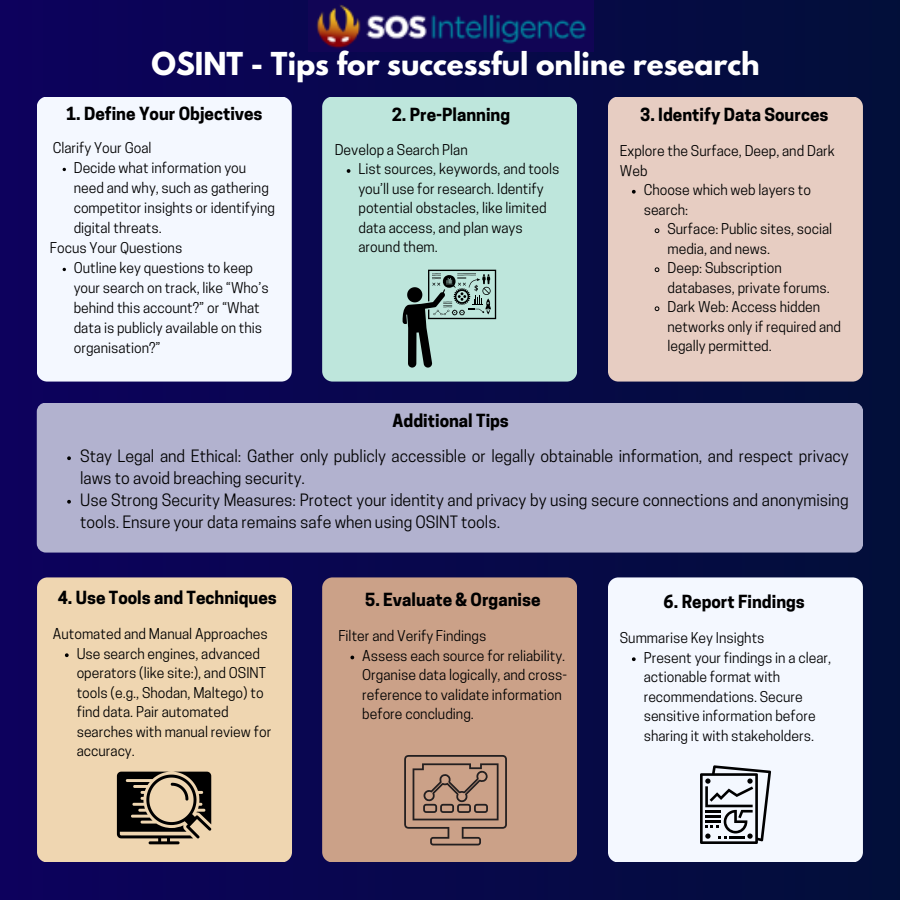
<style>
.page{position:relative;width:900px;height:900px;background:#fff}
.page>*{position:absolute;margin:0;border:0;box-sizing:border-box;transform-origin:0 0}
.t1{font:700 28px "League Spartan";color:#fff}
.t2{font:700 17px "Cooper Hewitt";color:#000}
.t3{font:16px/21.8px "Cooper Hewitt";color:#000}
.t4{font:14px/19.5px "Cooper Hewitt";color:#000}
</style>
<div class="page">
<div style="left:0;top:0;width:900px;height:900px;background:linear-gradient(to right,#0d015d,#020f39)"></div>
<div style="left:37px;top:403px;width:826px;height:150px;background:#b2b2cf;border-radius:9px"></div>
<div style="left:37px;top:577px;width:255px;height:285px;background:#efd6b1;border-radius:10px"></div>
<img style="left:308px;top:0;width:285px;height:52px">
<div style="left:322px;top:577px;width:255px;height:285px;background:#cba188;border-radius:10px"></div>
<div style="left:322px;top:97px;width:255px;height:284px;background:#bee6dc;border-radius:10px"></div>
<div style="left:608px;top:97px;width:255px;height:284px;background:#e7cdc2;border-radius:10px"></div>
<div style="left:37px;top:97px;width:255px;height:284px;background:#f4f8ff;border-radius:10px"></div>
<div style="left:608px;top:577px;width:255px;height:285px;background:#f4f8ff;border-radius:10px"></div>
<svg style="left:403px;top:270px;width:93px;height:98px"></svg>
<svg style="left:117px;top:772px;width:94px;height:72px"></svg>
<svg style="left:404px;top:755px;width:103px;height:90px"></svg>
<svg style="left:700px;top:765px;width:71px;height:79px"></svg>
<svg style="left:347px;top:169px;width:3px;height:4px"></svg>
<svg style="left:67px;top:456px;width:4px;height:4px"></svg>
<svg style="left:67px;top:500px;width:4px;height:4px"></svg>
<svg style="left:632px;top:190px;width:4px;height:4px"></svg>
<svg style="left:654px;top:228px;width:6px;height:6px"></svg>
<svg style="left:654px;top:267px;width:6px;height:6px"></svg>
<svg style="left:654px;top:306px;width:6px;height:6px"></svg>
<svg style="left:632px;top:657px;width:4px;height:4px"></svg>
<svg style="left:65px;top:653px;width:4px;height:4px"></svg>
<svg style="left:350px;top:656px;width:4px;height:3px"></svg>
<h1 class="t1" style="left:152px;top:50px;width:610px">OSINT - Tips for successful online research</h1>
<h2 class="t2" style="left:66px;top:108px;width:198px">1. Define Your Objectives</h2>
<h4 class="t4" style="left:53px;top:140px;width:100px">Clarify Your Goal</h4>
<p class="t4" style="left:74px;top:160px;width:203px;line-height:20px">Decide what information you need and why, such as gathering competitor insights or identifying digital threats.</p>
<h4 class="t4" style="left:50px;top:240px;width:134px">Focus Your Questions</h4>
<p class="t4" style="left:74px;top:260px;width:197px;line-height:20px">Outline key questions to keep your search on track, like “Who’s behind this account?” or “What data is publicly available on this organisation?”</p>
<p class="t2" style="left:640px;top:108px;width:190px">3. Identify Data Sources</p>
<p class="t4" style="left:620px;top:143px;width:216px">Explore the Surface, Deep, and Dark<br>Web</p>
<p class="t4" style="left:644px;top:182px;width:169px">Choose which web layers to search:</p>
<p class="t4" style="left:668px;top:221px;width:166px">Surface: Public sites, social media, and news.</p>
<h2 class="t4" style="left:668px;top:260px;width:164px">Deep: Subscription databases, private forums.</h2>
<p class="t4" style="left:668px;top:299px;width:175px">Dark Web: Access hidden networks only if required and legally permitted.</p>
<h2 class="t2" style="left:392px;top:108px;width:120px">2. Pre-Planning</h2>
<h4 class="t4" style="left:335px;top:142px;width:135px">Develop a Search Plan</h4>
<p class="t4" style="left:358px;top:161px;width:203px">List sources, keywords, and tools you’ll use for research. Identify potential obstacles, like limited data access, and plan ways around them.</p>
<p class="t2" style="left:393px;top:414px;width:118px">Additional Tips</p>
<h2 class="t3" style="left:80px;top:447px;width:770px">Stay Legal and Ethical: Gather only publicly accessible or legally obtainable information, and respect privacy laws to avoid breaching security.</h2>
<h4 class="t3" style="left:80px;top:491px;width:770px">Use Strong Security Measures: Protect your identity and privacy by using secure connections and anonymising tools. Ensure your data remains safe when using OSINT tools.</h4>
<p class="t2" style="left:58px;top:591px;width:221px">4. Use Tools and Techniques</p>
<p class="t4" style="left:53px;top:626px;width:216px">Automated and Manual Approaches</p>
<h2 class="t4" style="left:77px;top:645px;width:196px">Use search engines, advanced operators (like site:), and OSINT tools (e.g., Shodan, Maltego) to find data. Pair automated searches with manual review for accuracy.</h2>
<h4 class="t2" style="left:365px;top:593px;width:177px">5. Evaluate &amp; Organise</h4>
<p class="t4" style="left:338px;top:628px;width:149px">Filter and Verify Findings</p>
<p class="t4" style="left:362px;top:648px;width:206px">Assess each source for reliability.<br>Organise data logically, and cross&shy;reference to validate information before concluding.</p>
<p class="t2" style="left:664px;top:595px;width:143px">6. Report Findings</p>
<h2 class="t4" style="left:620px;top:630px;width:146px">Summarise Key Insights</h2>
<h4 class="t4" style="left:644px;top:649px;width:189px">Present your findings in a clear, actionable format with recommendations. Secure sensitive information before sharing it with stakeholders.</h4>
</div>
